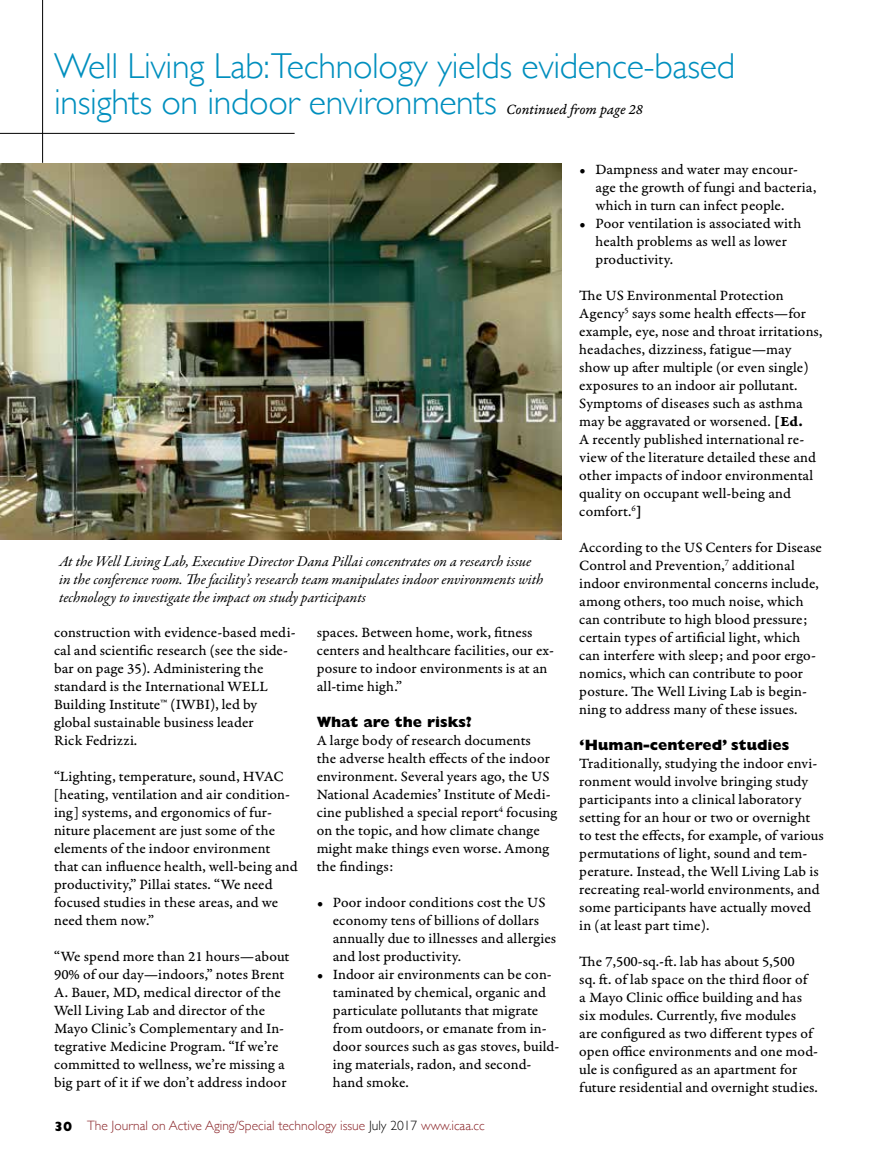
<style>
.page{position:relative;width:878px;height:1161px;background:#fff}
.page>*{position:absolute;margin:0;border:0;box-sizing:border-box;transform-origin:0 0}
.t1{font:300 36px/36px "Gill Sans";letter-spacing:-.01em;color:#008fbe}
.t2{font:15px/18px "Garamond Premr Pro Capt";letter-spacing:.005em;color:#000}
.t3{font:italic 15px/18px "Garamond Premr Pro";letter-spacing:-.005em;color:#000}
.t4{font:800 15px "Gill Sans";color:#000}
.t5{font:15px "Garamond Premr Pro It Capt";letter-spacing:-.005em;color:#000}
.t6{font:300 13.5px "Gill Sans";color:#8a2529}
.s1{font-weight:800;color:#000}
.s2{color:#000}
.s3{font-family:"Garamond Premr Pro Bd Capt"}
</style>
<div class="page">
<hr style="left:0;top:133px;width:294px;height:1px;background:#000">
<hr style="left:42px;top:0;width:1px;height:163px;background:#000">
<img style="left:0;top:164px;width:561px;height:375px">
<h1 class="t1" style="left:54px;top:46px;width:682px">Well Living Lab:Technology yields evidence-based insights on indoor environments</h1>
<p class="t5" style="left:506px;top:100px;width:138px">Continued from page 28</p>
<p class="t3" style="left:59px;top:553px;width:486px">At the Well Living Lab, Executive Director Dana Pillai concentrates on a research issue in the conference room. The facility’s research team manipulates indoor environments with technology to investigate the impact on study participants</p>
<p class="t2" style="left:54px;top:624px;width:243px">construction with evidence-based medi&shy;cal and scientific research (see the side&shy;bar on page 35). Administering the standard is the International WELL Building Institute™ (IWBI), led by global sustainable business leader<br>Rick Fedrizzi.</p>
<p class="t2" style="left:54px;top:768px;width:245px">“Lighting, temperature, sound, HVAC [heating, ventilation and air condition&shy;ing] systems, and ergonomics of fur&shy;niture placement are just some of the elements of the indoor environment that can influence health, well-being and productivity,” Pillai states. “We need focused studies in these areas, and we need them now.”</p>
<p class="t2" style="left:54px;top:948px;width:237px">“We spend more than 21 hours—about 90% of our day—indoors,” notes Brent A. Bauer, MD, medical director of the Well Living Lab and director of the Mayo Clinic’s Complementary and In&shy;tegrative Medicine Program. “If we’re committed to wellness, we’re missing a big part of it if we don’t address indoor</p>
<p class="t2" style="left:316px;top:624px;width:239px">spaces. Between home, work, fitness centers and healthcare facilities, our ex&shy;posure to indoor environments is at an all-time high.”</p>
<p class="t4" style="left:316px;top:713px;width:157px">What are the risks?</p>
<p class="t2" style="left:316px;top:732px;width:242px">A large body of research documents<br>the adverse health effects of the indoor environment. Several years ago, the US National Academies’ Institute of Medi&shy;cine published a special report<sup>4</sup> focusing on the topic, and how climate change might make things even worse. Among the findings:</p>
<p class="t2" style="left:333px;top:894px;width:225px;text-indent:-16px">• Poor indoor conditions cost the US economy tens of billions of dollars annually due to illnesses and allergies and lost productivity.</p>
<p class="t2" style="left:333px;top:966px;width:228px;text-indent:-16px">• Indoor air environments can be con&shy;taminated by chemical, organic and particulate pollutants that migrate from outdoors, or emanate from in&shy;door sources such as gas stoves, build&shy;ing materials, radon, and second&shy;hand smoke.</p>
<p class="t6" style="left:54px;top:1115px;width:432px"><span class="s1">30</span> The Journal on Active Aging/Special technology issue <span class="s2">July 2017</span> www.icaa.cc</p>
<p class="t2" style="left:595px;top:160px;width:222px;text-indent:-16px">• Dampness and water may encour&shy;age the growth of fungi and bacteria, which in turn can infect people.</p>
<p class="t2" style="left:595px;top:214px;width:207px;text-indent:-16px">• Poor ventilation is associated with health problems as well as lower productivity.</p>
<p class="t2" style="left:579px;top:286px;width:244px">The US Environmental Protection Agency<sup>5</sup> says some health effects—for example, eye, nose and throat irritations, headaches, dizziness, fatigue—may show up after multiple (or even single) exposures to an indoor air pollutant.<br>Symptoms of diseases such as asthma may be aggravated or worsened. <span class="s3">[Ed.<br></span>A recently published international re&shy;view of the literature detailed these and other impacts of indoor environmental quality on occupant well-being and comfort.<sup>6</sup><span class="s3">]</span></p>
<p class="t2" style="left:579px;top:538px;width:244px">According to the US Centers for Disease Control and Prevention,<sup>7</sup> additional indoor environmental concerns include, among others, too much noise, which can contribute to high blood pressure; certain types of artificial light, which can interfere with sleep; and poor ergo&shy;nomics, which can contribute to poor posture. The Well Living Lab is begin&shy;ning to address many of these issues.</p>
<p class="t4" style="left:579px;top:736px;width:211px">‘Human-centered’ studies</p>
<p class="t2" style="left:579px;top:754px;width:246px">Traditionally, studying the indoor envi&shy;ronment would involve bringing study participants into a clinical laboratory setting for an hour or two or overnight to test the effects, for example, of various permutations of light, sound and tem&shy;perature. Instead, the Well Living Lab is recreating real-world environments, and some participants have actually moved in (at least part time).</p>
<p class="t2" style="left:579px;top:952px;width:240px">The 7,500-sq.-ft. lab has about 5,500<br>sq. ft. of lab space on the third floor of<br>a Mayo Clinic office building and has six modules. Currently, five modules are configured as two different types of open office environments and one mod&shy;ule is configured as an apartment for future residential and overnight studies.</p>
</div>
